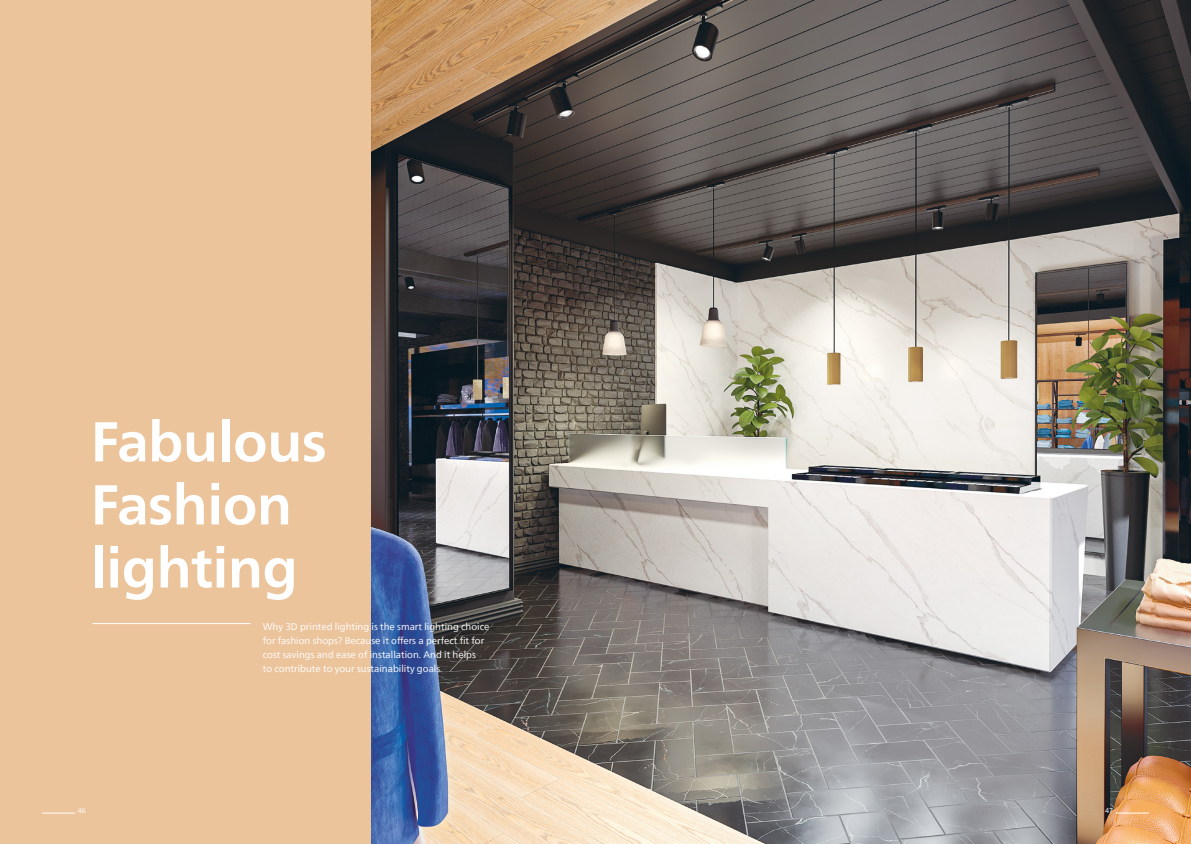
<style>
.page{position:relative;width:1191px;height:844px;background:#fff}
.page>*{position:absolute;margin:0;border:0;box-sizing:border-box;transform-origin:0 0}
.t1{font:700 56px/63px "Neue Frutiger World";letter-spacing:-.01em;color:#fff}
.t2{font:9.62px/14px "Neue Frutiger World";color:#fff}
.t3{font:7px "Neue Frutiger World";color:#fff}
</style>
<div class="page">
<img style="left:370px;top:0;width:821px;height:843px">
<div style="left:0;top:0;width:370px;height:843px;background:#ecc49c"></div>
<hr style="left:92px;top:623px;width:159px;height:1px;background:#fff">
<hr style="left:42px;top:812px;width:33px;height:1px;background:#fff">
<hr style="left:1115px;top:812px;width:33px;height:1px;background:#fff">
<h1 class="t1" style="left:91px;top:409px;width:238px">Fabulous<br>Fashion lighting</h1>
<p class="t2" style="left:263px;top:619px;width:228px">Why 3D printed lighting is the smart lighting choice for fashion shops? Because it offers a perfect fit for cost savings and ease of installation. And it helps<br>to contribute to your sustainability goals.</p>
<p class="t3" style="left:78px;top:805px;width:10px">46</p>
<p class="t3" style="left:1105px;top:805px;width:10px">47</p>
</div>
